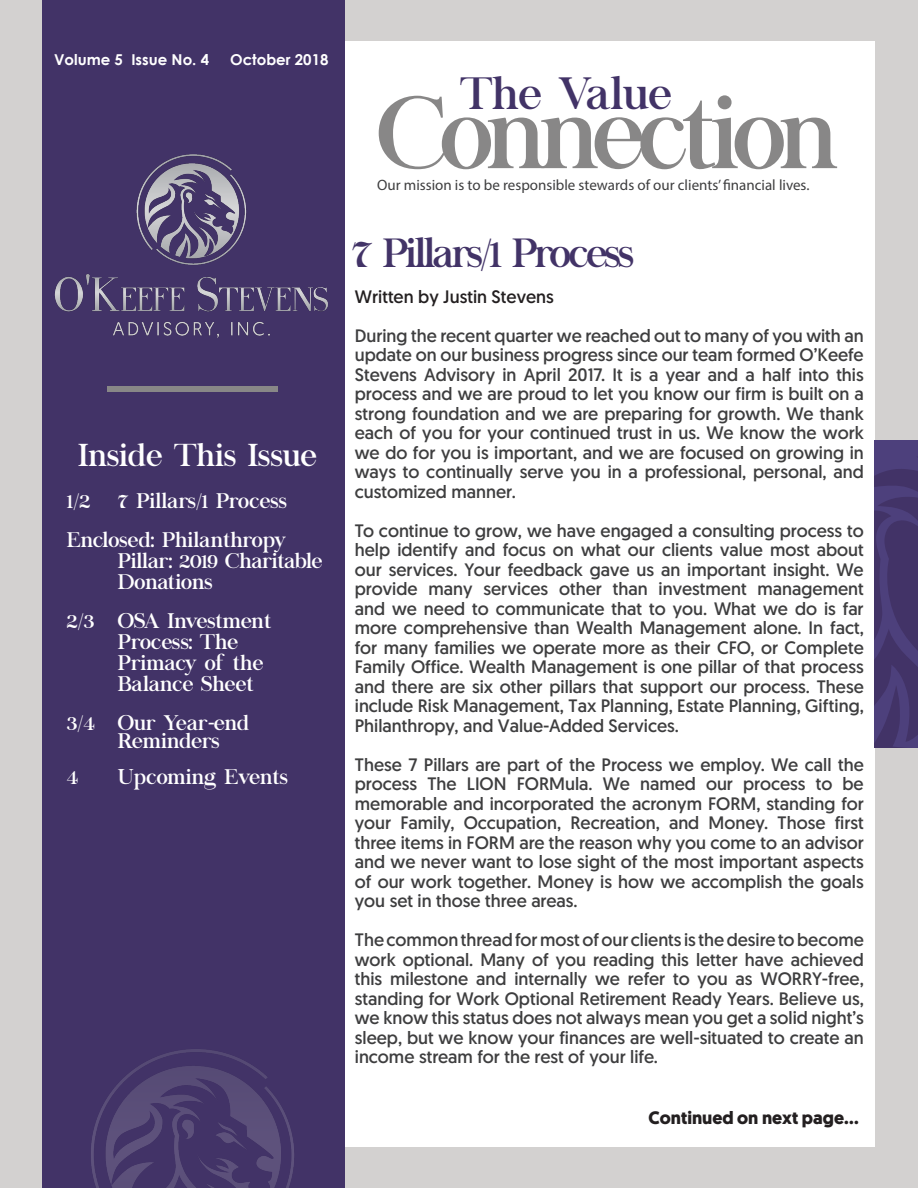
<style>
.page{position:relative;width:918px;height:1188px;background:#d3d1d0}
.page>*{position:absolute;margin:0;border:0;box-sizing:border-box;transform-origin:0 0}
.HEADING{font:100.5px "Chapaza";letter-spacing:-.06em;color:#888787}
.SUBTITLE{font:45px "Chapaza";color:#423367}
.t1{font:40.5px "Chapaza";letter-spacing:-.06em;color:#423367}
.t2{font:31.5px "Chapaza";color:#fff}
.PARAGRAPH{font:21px/21px "Chapaza";color:#fff}
.PARAGRAPH-2{font:18px/19.5px "Geomanist";color:#3e3e3f;text-align:justify}
.PARAGRAPH-3{font:18px "Geomanist";color:#231f20}
.t3{font:700 18px "Geomanist";color:#231f20}
.t4{font:15px "Myriad Pro";color:#3e3e3f}
.t5{font:700 15px "Century Gothic";color:#fff}
</style>
<div class="page">
<div style="left:43px;top:41px;width:832px;height:1106px;background:#fff"></div>
<div style="left:42px;top:0;width:302px;height:1188px;background:#423367"></div>
<img style="left:54px;top:154px;width:274px;height:184px">
<img style="left:91px;top:1049px;width:203px;height:139px">
<svg style="left:875px;top:440px;width:43px;height:307px;background:#46386f"></svg>
<div style="left:108px;top:386px;width:170px;height:6px;background:#888787"></div>
<p class="t5" style="left:54px;top:48px;width:157px">Volume 5 Issue No. 4</p>
<p class="t5" style="left:230px;top:48px;width:100px">October 2018</p>
<p class="t2" style="left:78px;top:437px;width:240px">Inside This Issue</p>
<p class="PARAGRAPH" style="left:67px;top:491px;width:25px">1/2</p>
<p class="PARAGRAPH" style="left:118px;top:491px;width:171px">7 Pillars/1 Process</p>
<p class="PARAGRAPH" style="left:67px;top:530px;width:221px">Enclosed: Philanthropy</p>
<p class="PARAGRAPH" style="left:118px;top:551px;width:206px">Pillar: 2019 Charitable<br>Donations</p>
<p class="PARAGRAPH" style="left:118px;top:611px;width:155px;text-indent:-51px">2/3 OSA Investment<br>Process: The<br>Primacy of the<br>Balance Sheet</p>
<p class="PARAGRAPH" style="left:118px;top:714px;width:133px;line-height:18px;text-indent:-51px">3/4 Our Year-end<br>Reminders</p>
<p class="PARAGRAPH" style="left:67px;top:767px;width:13px">4</p>
<p class="PARAGRAPH" style="left:118px;top:767px;width:171px">Upcoming Events</p>
<p class="SUBTITLE" style="left:460px;top:67px;width:213px">The Value</p>
<p class="HEADING" style="left:377px;top:75px;width:463px">Connection</p>
<p class="t4" style="left:377px;top:176px;width:434px">Our mission is to be responsible stewards of our clients’ financial lives.</p>
<p class="t1" style="left:352px;top:230px;width:284px">7 Pillars/1 Process</p>
<p class="PARAGRAPH-3" style="left:355px;top:285px;width:200px">Written by Justin Stevens</p>
<p class="PARAGRAPH-2" style="left:355px;top:325px;width:511px">During the recent quarter we reached out to many of you with an update on our business progress since our team formed O’Keefe Stevens Advisory in April 2017. It is a year and a half into this process and we are proud to let you know our firm is built on a strong foundation and we are preparing for growth. We thank each of you for your continued trust in us. We know the work we do for you is important, and we are focused on growing in ways to continually serve you in a professional, personal, and customized manner.</p>
<p class="PARAGRAPH-2" style="left:355px;top:520px;width:511px">To continue to grow, we have engaged a consulting process to help identify and focus on what our clients value most about our services. Your feedback gave us an important insight. We provide many services other than investment management and we need to communicate that to you. What we do is far more comprehensive than Wealth Management alone. In fact, for many families we operate more as their CFO, or Complete Family Office. Wealth Management is one pillar of that process and there are six other pillars that support our process. These include Risk Management, Tax Planning, Estate Planning, Gifting, Philanthropy, and Value-Added Services.</p>
<p class="PARAGRAPH-2" style="left:355px;top:754px;width:511px">These 7 Pillars are part of the Process we employ. We call the process The LION FORMula. We named our process to be memorable and incorporated the acronym FORM, standing for your Family, Occupation, Recreation, and Money. Those first three items in FORM are the reason why you come to an advisor and we never want to lose sight of the most important aspects of our work together. Money is how we accomplish the goals you set in those three areas.</p>
<p class="PARAGRAPH-2" style="left:355px;top:930px;width:511px">The common thread for most of our clients is the desire to become work optional. Many of you reading this letter have achieved this milestone and internally we refer to you as WORRY-free, standing for Work Optional Retirement Ready Years. Believe us, we know this status does not always mean you get a solid night’s sleep, but we know your finances are well-situated to create an income stream for the rest of your life.</p>
<p class="t3" style="left:648px;top:1106px;width:212px">Continued on next page...</p>
</div>
